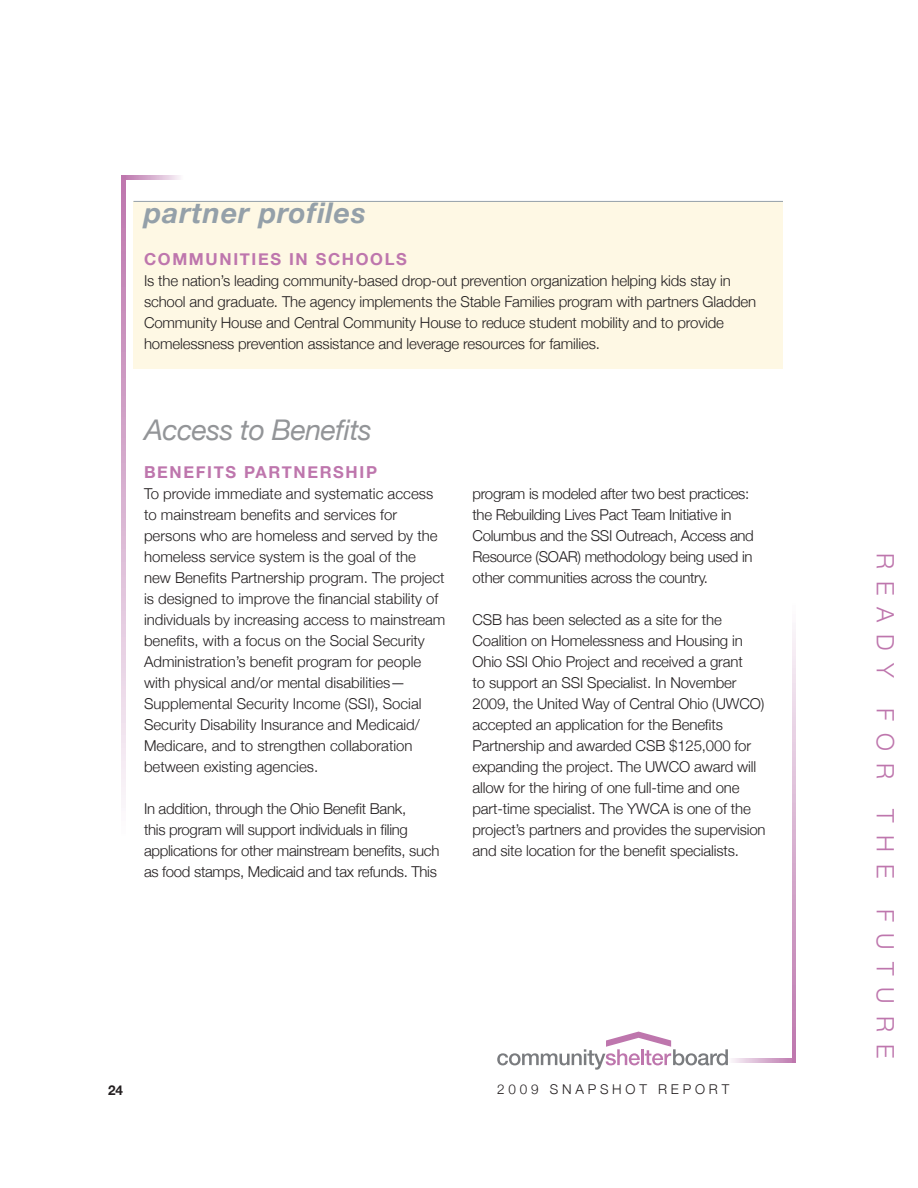
<style>
.page{position:relative;width:918px;height:1188px;background:#fff}
.page>*{position:absolute;margin:0;border:0;box-sizing:border-box;transform-origin:0 0}
.Headline{font:italic 28.5px "Helvetica Neue";letter-spacing:-.02em;color:#939598}
.Copy{font:italic 700 28.5px "Helvetica Neue";letter-spacing:.03em;color:#94a0a9}
.Boxed_Info{font:300 24px "Helvetica Neue";letter-spacing:.5em;color:#be76ad}
.Subhead{font:700 16.5px "Helvetica Neue";letter-spacing:.1em;color:#be76ad}
.Copy-2{font:300 15px/21px "Helvetica Neue";letter-spacing:-.01em;color:#231f20}
.t1{font:300 13.5px "Helvetica Neue";letter-spacing:.28em;color:#231f20}
.t2{font:700 13.5px "Helvetica Neue";color:#231f20}
</style>
<div class="page">
<svg style="left:732px;top:1059px;width:60px;height:3px"></svg>
<svg style="left:792px;top:629px;width:4px;height:433px;background:#d8b2d0"></svg>
<svg style="left:126px;top:176px;width:54px;height:3px"></svg>
<svg style="left:122px;top:176px;width:4px;height:624px;background:#d8b1d0"></svg>
<svg style="left:497px;top:1032px;width:231px;height:38px"></svg>
<div style="left:134px;top:202px;width:649px;height:167px;background:#fef8e4"></div>
<hr style="left:134px;top:201px;width:649px;height:1px;background:#94a0a9">
<p class="Copy" style="left:144px;top:195px;width:223px">partner profiles</p>
<p class="Subhead" style="left:144px;top:249px;width:264px">COMMUNITIES IN SCHOOLS</p>
<p class="Copy-2" style="left:144px;top:270px;width:614px">Is the nation’s leading community-based drop-out prevention organization helping kids stay in school and graduate. The agency implements the Stable Families program with partners Gladden Community House and Central Community House to reduce student mobility and to provide homelessness prevention assistance and leverage resources for families.</p>
<p class="Headline" style="left:144px;top:413px;width:229px">Access to Benefits</p>
<p class="Subhead" style="left:144px;top:462px;width:235px">BENEFITS PARTNERSHIP</p>
<p class="Copy-2" style="left:144px;top:483px;width:303px">To provide immediate and systematic access to mainstream benefits and services for persons who are homeless and served by the homeless service system is the goal of the new Benefits Partnership program. The project is designed to improve the financial stability of individuals by increasing access to mainstream benefits, with a focus on the Social Security Administration’s benefit program for people with physical and/or mental disabilities— Supplemental Security Income (SSI), Social Security Disability Insurance and Medicaid/ Medicare, and to strengthen collaboration between existing agencies.</p>
<p class="Copy-2" style="left:144px;top:798px;width:297px">In addition, through the Ohio Benefit Bank,<br>this program will support individuals in filing applications for other mainstream benefits, such as food stamps, Medicaid and tax refunds. This</p>
<p class="Copy-2" style="left:472px;top:483px;width:283px">program is modeled after two best practices: the Rebuilding Lives Pact Team Initiative in Columbus and the SSI Outreach, Access and Resource (SOAR) methodology being used in other communities across the country.</p>
<p class="Copy-2" style="left:472px;top:609px;width:295px">CSB has been selected as a site for the Coalition on Homelessness and Housing in Ohio SSI Ohio Project and received a grant<br>to support an SSI Specialist. In November 2009, the United Way of Central Ohio (UWCO) accepted an application for the Benefits Partnership and awarded CSB $125,000 for expanding the project. The UWCO award will allow for the hiring of one full-time and one part-time specialist. The YWCA is one of the project’s partners and provides the supervision and site location for the benefit specialists.</p>
<p class="t2" style="left:108px;top:1081px;width:17px">24</p>
<p class="t1" style="left:497px;top:1081px;width:233px">2009 SNAPSHOT REPORT</p>
<p class="Boxed_Info" style="left:900px;top:553px;width:126px;rotate:90deg">READY</p>
<p class="Boxed_Info" style="left:900px;top:708px;width:72px;rotate:90deg">FOR</p>
<p class="Boxed_Info" style="left:900px;top:809px;width:70px;rotate:90deg">THE</p>
<p class="Boxed_Info" style="left:900px;top:909px;width:151px;rotate:90deg">FUTURE</p>
</div>
